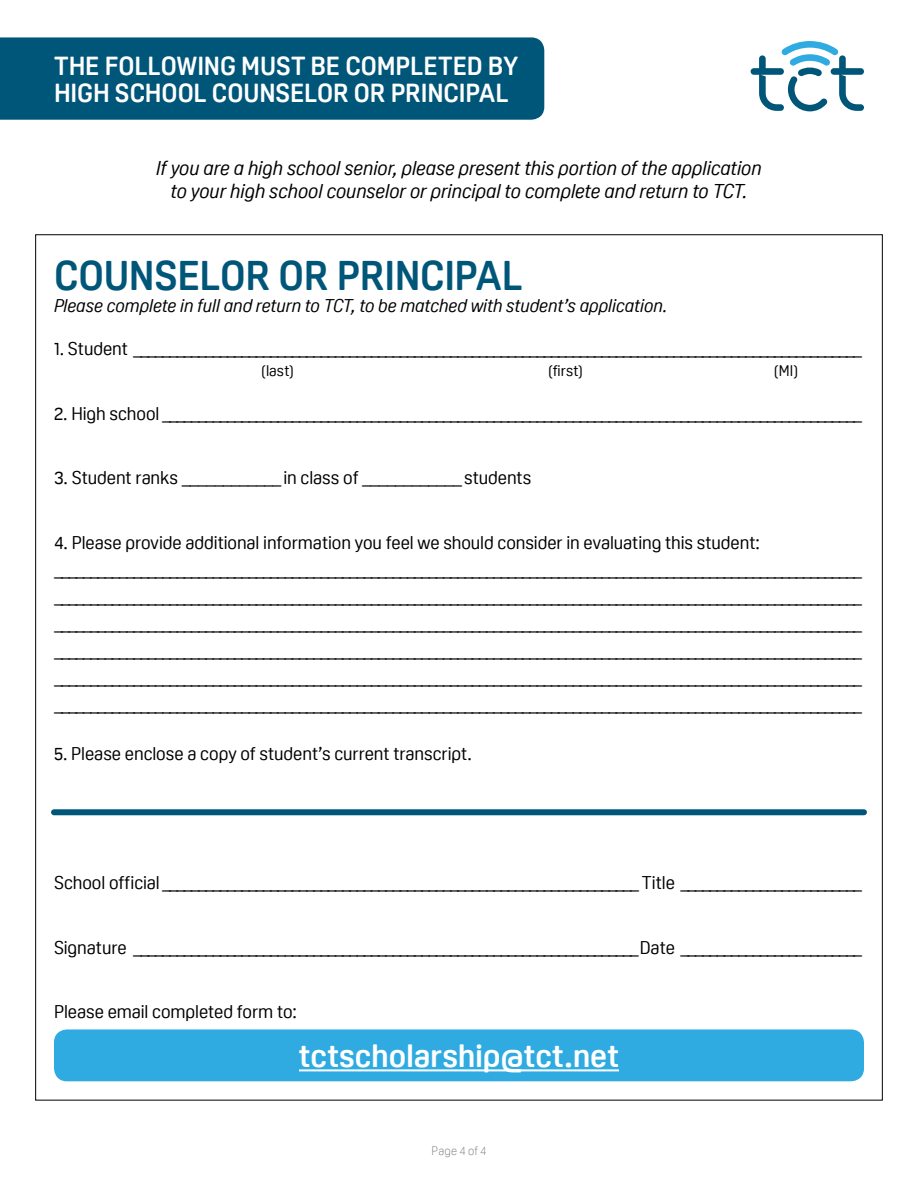
<style>
.page{position:relative;width:918px;height:1188px;background:#fff}
.page>*{position:absolute;margin:0;border:0;box-sizing:border-box;transform-origin:0 0}
.t1{font:700 40.5px "Oscine";letter-spacing:-.01em;color:#005679}
.t2{font:700 31.5px "Oscine";letter-spacing:-.005em;color:#fff}
.t3{font:700 25.5px "Oscine";letter-spacing:-.005em;color:#fff}
.t4{font:italic 19.5px "Oscine";letter-spacing:-.005em;color:#000}
.t5{font:18px "Oscine";letter-spacing:-.005em;color:#000}
.t6{font:italic 18px "Oscine";color:#000}
.t7{font:15px "Oscine";letter-spacing:.01em;color:#000}
.t8{font:300 12px "Oscine";letter-spacing:.02em;color:#808285}
</style>
<div class="page">
<div style="left:54px;top:1029px;width:810px;height:52px;background:#2fabe1;border-radius:13px"></div>
<div style="left:0;top:37px;width:544px;height:83px;background:#005679"></div>
<svg style="left:751px;top:41px;width:113px;height:70px"></svg>
<hr style="left:299px;top:1069px;width:320px;height:2px;background:#fff">
<div style="left:54px;top:809px;width:810px;height:6px;background:#005679"></div>
<p class="t3" style="left:54px;top:51px;width:466px">THE FOLLOWING MUST BE COMPLETED BY</p>
<p class="t3" style="left:54px;top:79px;width:456px">HIGH SCHOOL COUNSELOR OR PRINCIPAL</p>
<p class="t4" style="left:156px;top:157px;width:607px">If you are a high school senior, please present this portion of the application</p>
<p class="t4" style="left:171px;top:180px;width:578px">to your high school counselor or principal to complete and return to TCT.</p>
<p class="t1" style="left:54px;top:253px;width:470px">COUNSELOR OR PRINCIPAL</p>
<p class="t6" style="left:54px;top:295px;width:615px">Please complete in full and return to TCT, to be matched with student’s application.</p>
<p class="t5" style="left:54px;top:338px;width:83px">1. Student______________________________________________________________________________________________________</p>
<p class="t7" style="left:261px;top:363px;width:34px">(last)</p>
<p class="t7" style="left:548px;top:363px;width:36px">(first)</p>
<p class="t7" style="left:774px;top:363px;width:25px">(MI)</p>
<p class="t5" style="left:54px;top:403px;width:114px">2. High school__________________________________________________________________________________________________</p>
<p class="t5" style="left:54px;top:468px;width:479px">3. Student ranks ____________ in class of ____________ students</p>
<p class="t5" style="left:54px;top:533px;width:707px">4. Please provide additional information you feel we should consider in evaluating this student:</p>
<p class="t5" style="left:54px;top:560px;width:9px">________________________________________________________________________________________________________________</p>
<p class="t5" style="left:54px;top:587px;width:9px">________________________________________________________________________________________________________________</p>
<p class="t5" style="left:54px;top:614px;width:9px">________________________________________________________________________________________________________________</p>
<p class="t5" style="left:54px;top:641px;width:9px">________________________________________________________________________________________________________________</p>
<p class="t5" style="left:54px;top:668px;width:9px">________________________________________________________________________________________________________________</p>
<p class="t5" style="left:54px;top:695px;width:9px">________________________________________________________________________________________________________________</p>
<p class="t5" style="left:54px;top:743px;width:419px">5. Please enclose a copy of student’s current transcript.</p>
<p class="t5" style="left:54px;top:873px;width:114px">School official___________________________________________________________________</p>
<p class="t5" style="left:642px;top:873px;width:42px">Title__________________________</p>
<p class="t5" style="left:54px;top:938px;width:81px">Signature_______________________________________________________________________</p>
<p class="t5" style="left:640px;top:938px;width:44px">Date__________________________</p>
<p class="t5" style="left:54px;top:1002px;width:244px">Please email completed form to:</p>
<p class="t2" style="left:299px;top:1038px;width:321px">tctscholarship@tct.net</p>
<p class="t8" style="left:432px;top:1144px;width:56px">Page 4 of 4</p>
</div>
